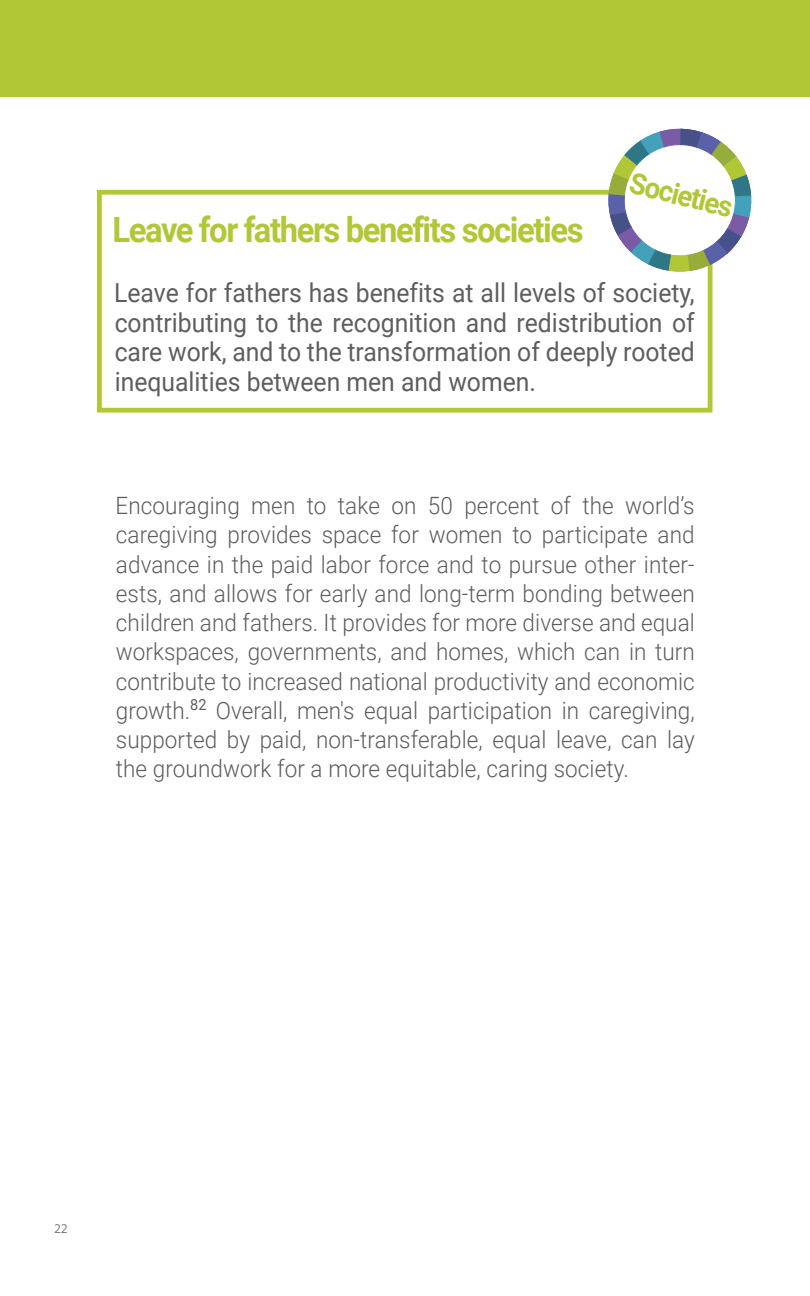
<style>
.page{position:relative;width:810px;height:1296px;background:#fff}
.page>*{position:absolute;margin:0;border:0;box-sizing:border-box;transform-origin:0 0}
.t1{font:700 34.65px "Roboto";letter-spacing:-.045em;color:#b1c736;scale:.94 1}
.t2{font:700 29.25px "Roboto";color:#b1c736;scale:.94 1}
.t3{font:26.32px/29.7px "Roboto";color:#5e5e5e;text-align:justify;scale:.94 1}
.t4{font:300 23.85px/29.2px "Roboto";letter-spacing:.005em;color:#5d5d5d;text-align:justify;scale:.94 1}
.t5{font:13.5px "Myriad Pro";color:#818181}
</style>
<div class="page">
<div style="left:97px;top:190px;width:615px;height:223px;border:5px solid #b1c736"></div>
<svg style="left:609px;top:128px;width:142px;height:145px"></svg>
<div style="left:0;top:0;width:810px;height:96px;background:#b1c736"></div>
<h1 class="t1" style="left:113px;top:210px;width:503px">Leave for fathers benefits societies</h1>
<p class="t2" style="left:634px;top:166px;width:113px;rotate:14deg">Societies</p>
<p class="t3" style="left:114px;top:278px;width:619px">Leave for fathers has benefits at all levels of society, contributing to the recognition and redistribution of care work, and to the transformation of deeply rooted inequalities between men and women.</p>
<p class="t4" style="left:115px;top:491px;width:618px">Encouraging men to take on 50 percent of the world’s caregiving provides space for women to participate and advance in the paid labor force and to pursue other inter&shy;ests, and allows for early and long-term bonding between children and fathers. It provides for more diverse and equal workspaces, governments, and homes, which can in turn contribute to increased national productivity and economic growth.<sup>82</sup> Overall, men's equal participation in caregiving, supported by paid, non-transferable, equal leave, can lay the groundwork for a more equitable, caring society.</p>
<p class="t5" style="left:54px;top:1221px;width:15px">22</p>
</div>
